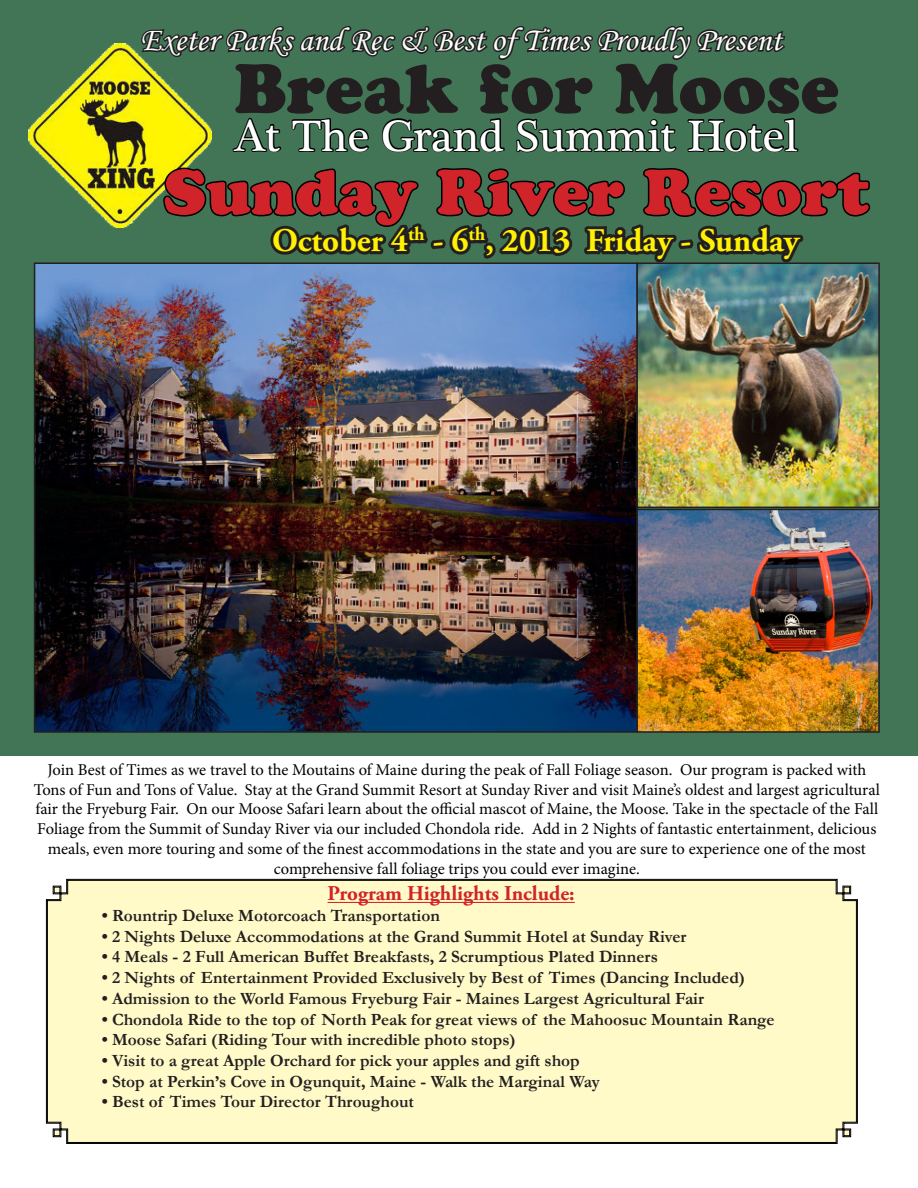
<style>
.page{position:relative;width:918px;height:1188px;background:#fff}
.page>*{position:absolute;margin:0;border:0;box-sizing:border-box;transform-origin:0 0}
.t1{font:69px "Cooper Black Std";color:#231f20}
.t2{font:63px "Cooper Black Std";color:#d1232a}
.t3{font:45px "Plantagenet Cherokee";color:#fff}
.t4{font:33px "Monotype Corsiva";color:#fff}
.t5{font:700 33px "Adobe Garamond Pro";color:#fff101}
.t6{font:700 21px "Adobe Garamond Pro";color:#d1232a}
.t7{font:700 17.25px "Garamond";color:#231f20}
.t8{font:16.5px/19.8px "Minion Pro";letter-spacing:-.005em;color:#000;text-align:center}
</style>
<div class="page">
<div style="left:0;top:0;width:918px;height:756px;background:#427555"></div>
<img style="left:37px;top:265px;width:598px;height:465px">
<img style="left:639px;top:265px;width:238px;height:240px">
<div style="left:636px;top:262px;width:244px;height:246px;border:2px solid #231f20"></div>
<img style="left:639px;top:512px;width:238px;height:218px">
<div style="left:636px;top:509px;width:244px;height:224px;border:2px solid #231f20"></div>
<img style="left:28px;top:44px;width:148px;height:183px">
<svg style="left:162px;top:92px;width:710px;height:173px"></svg>
<svg style="left:139px;top:26px;width:646px;height:37px"></svg>
<div style="left:47px;top:880px;width:810px;height:263px;background:#fffac8"></div>
<p class="t4" style="left:141px;top:20px;width:643px">Exeter Parks and Rec &amp; Best of Times Proudly Present</p>
<p class="t1" style="left:234px;top:47px;width:606px">Break for Moose</p>
<p class="t3" style="left:234px;top:108px;width:567px">At The Grand Summit Hotel</p>
<p class="t2" style="left:163px;top:154px;width:707px">Sunday River Resort</p>
<p class="t5" style="left:272px;top:221px;width:529px">October 4<sup>th</sup> - 6<sup>th</sup>, 2013 Friday - Sunday</p>
<p class="t8" style="left:34px;top:760px;width:848px">Join Best of Times as we travel to the Moutains of Maine during the peak of Fall Foliage season. Our program is packed with Tons of Fun and Tons of Value. Stay at the Grand Summit Resort at Sunday River and visit Maine’s oldest and largest agricultural fair the Fryeburg Fair. On our Moose Safari learn about the official mascot of Maine, the Moose. Take in the spectacle of the Fall Foliage from the Summit of Sunday River via our included Chondola ride. Add in 2 Nights of fantastic entertainment, delicious meals, even more touring and some of the finest accommodations in the state and you are sure to experience one of the most comprehensive fall foliage trips you could ever imagine.</p>
<p class="t6" style="left:328px;top:881px;width:249px">Program Highlights Include:</p>
<p class="t7" style="left:102px;top:904px;width:340px">• Rountrip Deluxe Motorcoach Transportation</p>
<p class="t7" style="left:102px;top:925px;width:586px">• 2 Nights Deluxe Accommodations at the Grand Summit Hotel at Sunday River</p>
<p class="t7" style="left:102px;top:945px;width:558px">• 4 Meals - 2 Full American Buffet Breakfasts, 2 Scrumptious Plated Dinners</p>
<p class="t7" style="left:102px;top:966px;width:645px">• 2 Nights of Entertainment Provided Exclusively by Best of Times (Dancing Included)</p>
<p class="t7" style="left:102px;top:987px;width:604px">• Admission to the World Famous Fryeburg Fair - Maines Largest Agricultural Fair</p>
<p class="t7" style="left:102px;top:1007px;width:675px">• Chondola Ride to the top of North Peak for great views of the Mahoosuc Mountain Range</p>
<p class="t7" style="left:102px;top:1028px;width:416px">• Moose Safari (Riding Tour with incredible photo stops)</p>
<p class="t7" style="left:102px;top:1049px;width:480px">• Visit to a great Apple Orchard for pick your apples and gift shop</p>
<p class="t7" style="left:102px;top:1069px;width:500px">• Stop at Perkin’s Cove in Ogunquit, Maine - Walk the Marginal Way</p>
<p class="t7" style="left:102px;top:1090px;width:314px">• Best of Times Tour Director Throughout</p>
</div>
